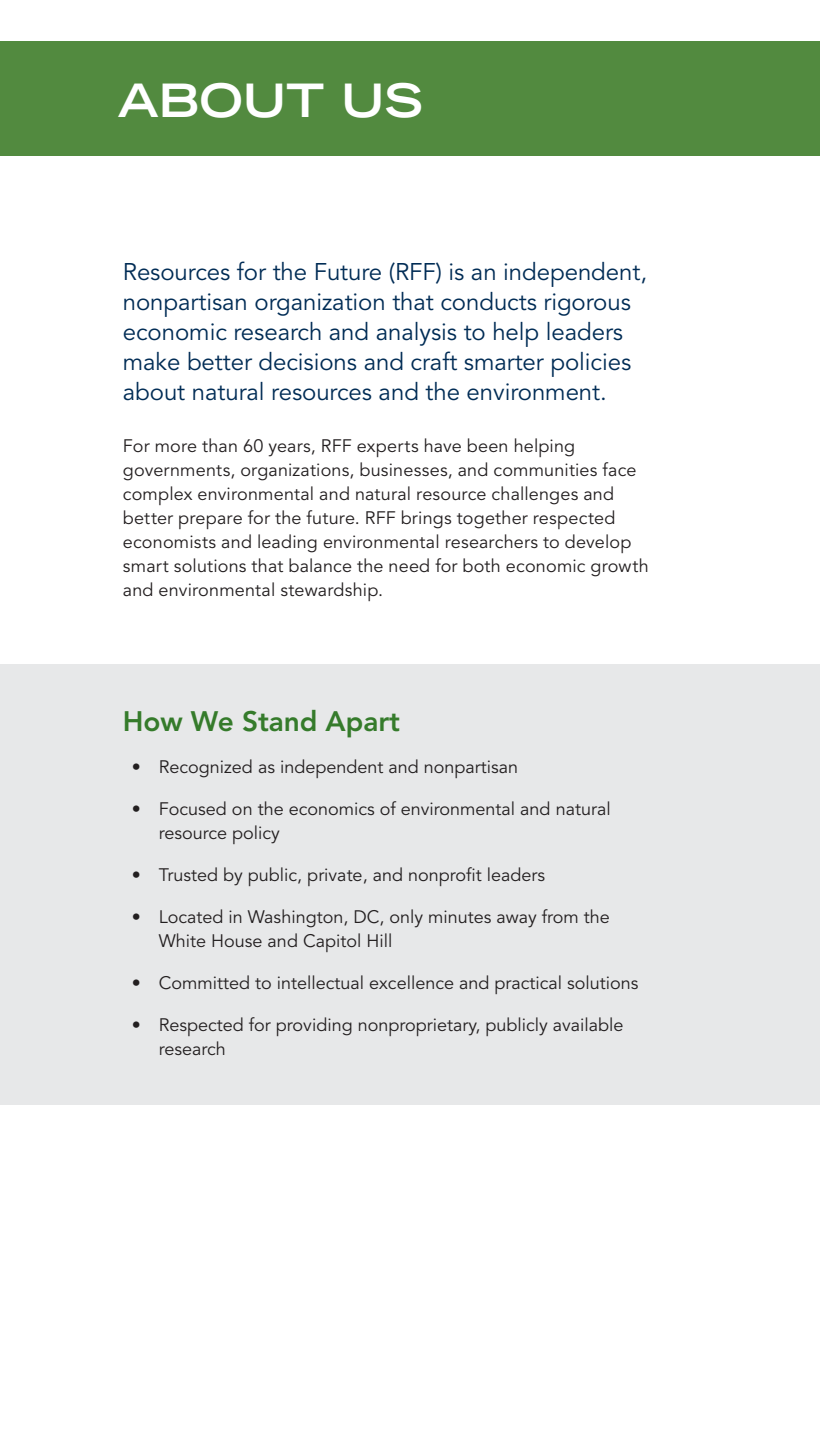
<style>
.page{position:relative;width:820px;height:1440px;background:#fff}
.page>*{position:absolute;margin:0;border:0;box-sizing:border-box;transform-origin:0 0}
.section{font:700 expanded 46px "Trade Gothic LT Std";color:#fff}
.Body{font:800 28px "Avenir LT Std";letter-spacing:-.005em;color:#357b2b}
.H2_intro_pg{font:24px/30px "Avenir LT Std";letter-spacing:-.005em;color:#002c55}
.Body-2{font:18px/24px "Avenir LT Std";color:#231f20}
</style>
<div class="page">
<div style="left:0;top:664px;width:819px;height:441px;background:#e7e8e9"></div>
<div style="left:0;top:41px;width:819px;height:115px;background:#528a3f"></div>
<p class="section" style="left:118px;top:70px;width:306px">ABOUT US</p>
<p class="H2_intro_pg" style="left:123px;top:257px;width:525px">Resources for the Future (RFF) is an independent, nonpartisan organization that conducts rigorous economic research and analysis to help leaders make better decisions and craft smarter policies about natural resources and the environment.</p>
<p class="Body-2" style="left:123px;top:434px;width:527px">For more than 60 years, RFF experts have been helping governments, organizations, businesses, and communities face complex environmental and natural resource challenges and better prepare for the future. RFF brings together respected economists and leading environmental researchers to develop smart solutions that balance the need for both economic growth and environmental stewardship.</p>
<p class="Body" style="left:123px;top:704px;width:278px">How We Stand Apart</p>
<p class="Body-2" style="left:132px;top:755px;width:388px">• Recognized as independent and nonpartisan</p>
<p class="Body-2" style="left:159px;top:797px;width:453px;text-indent:-27px">• Focused on the economics of environmental and natural resource policy</p>
<p class="Body-2" style="left:132px;top:863px;width:414px">• Trusted by public, private, and nonprofit leaders</p>
<p class="Body-2" style="left:159px;top:905px;width:452px;text-indent:-27px">• Located in Washington, DC, only minutes away from the<br>White House and Capitol Hill</p>
<p class="Body-2" style="left:132px;top:971px;width:508px">• Committed to intellectual excellence and practical solutions</p>
<p class="Body-2" style="left:159px;top:1013px;width:466px;text-indent:-27px">• Respected for providing nonproprietary, publicly available research</p>
</div>
